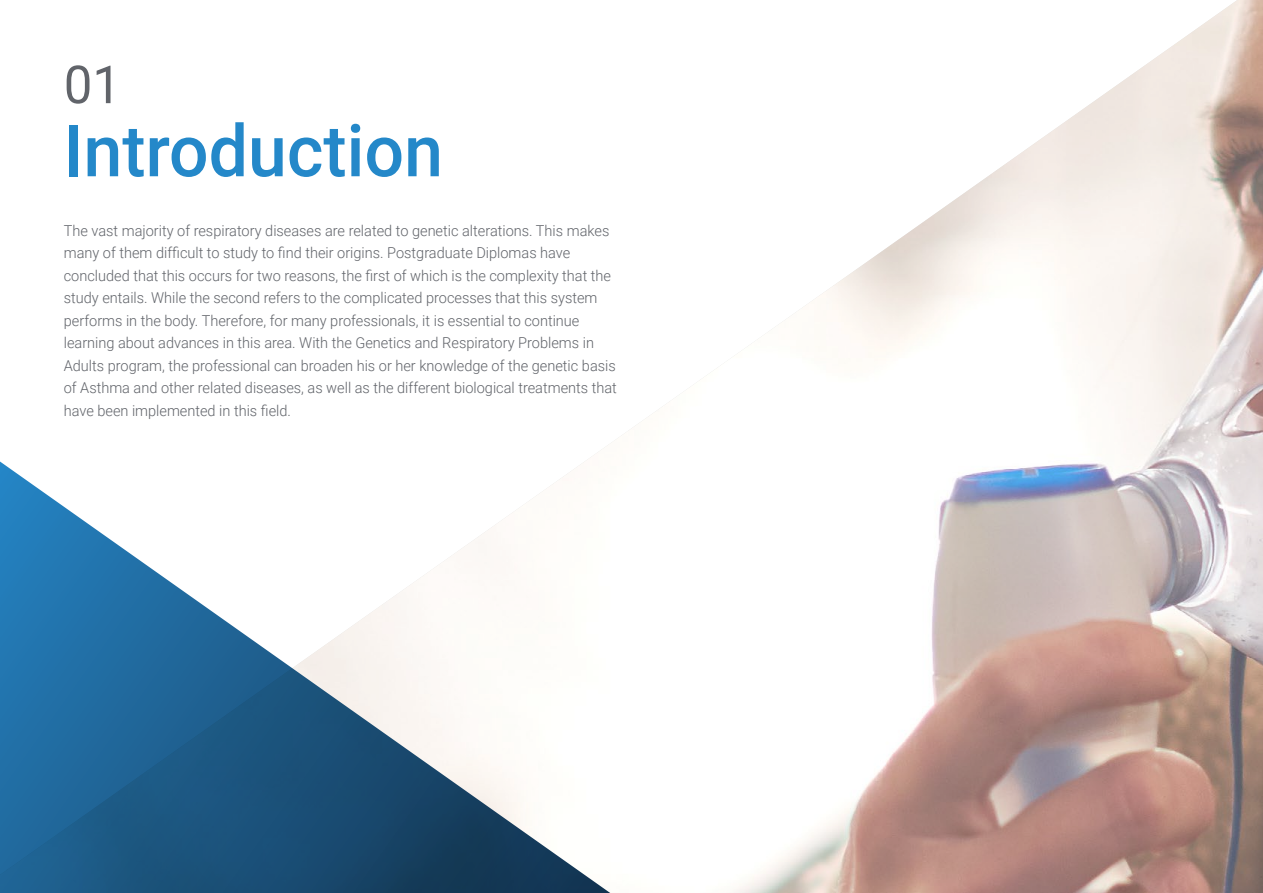
<style>
.page{position:relative;width:1263px;height:893px;background:#fff}
.page>*{position:absolute;margin:0;border:0;box-sizing:border-box;transform-origin:0 0}
.t1{font:500 72px "Roboto";color:#2488c9}
.t2{font:52.5px "Roboto";color:#61646a}
.t3{font:300 15px/22.5px "Roboto";color:#61646a}
</style>
<div class="page">
<img style="left:607px;top:0;width:656px;height:893px">
<svg style="left:0;top:446px;width:640px;height:447px"></svg>
<h2 class="t2" style="left:64px;top:48px;width:59px">01</h2>
<h1 class="t1" style="left:64px;top:100px;width:381px">Introduction</h1>
<p class="t3" style="left:64px;top:218px;width:555px">The vast majority of respiratory diseases are related to genetic alterations. This makes many of them difficult to study to find their origins. Postgraduate Diplomas have concluded that this occurs for two reasons, the first of which is the complexity that the study entails. While the second refers to the complicated processes that this system performs in the body. Therefore, for many professionals, it is essential to continue learning about advances in this area. With the Genetics and Respiratory Problems in Adults program, the professional can broaden his or her knowledge of the genetic basis of Asthma and other related diseases, as well as the different biological treatments that have been implemented in this field.</p>
</div>
